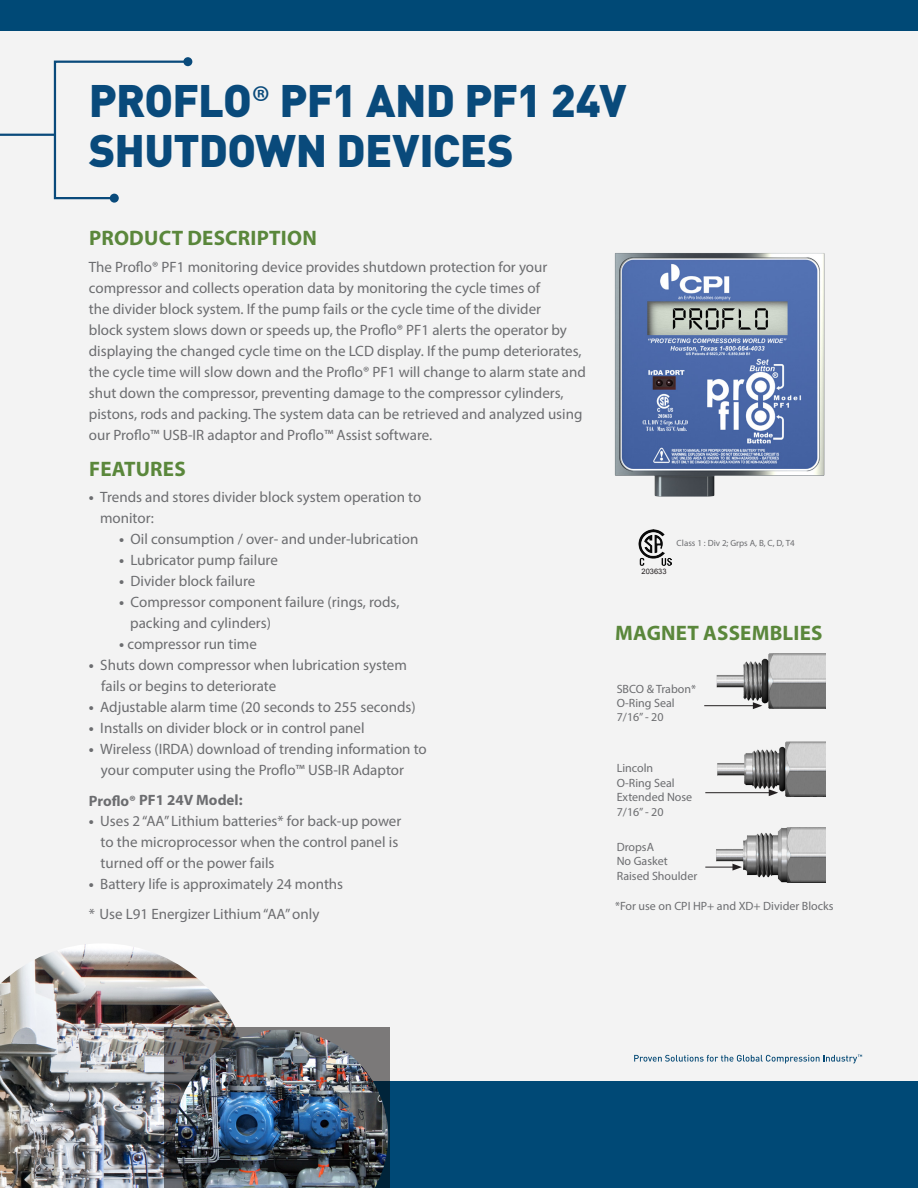
<style>
.page{position:relative;width:918px;height:1188px;background:#fff}
.page>*{position:absolute;margin:0;border:0;box-sizing:border-box;transform-origin:0 0}
.t1{font:900 45px "DIN";letter-spacing:-.02em;color:#094a7b}
.Bulleted_List{font:700 21px "Myriad Pro";letter-spacing:.01em;color:#5a873b}
.t2{font:15px/21px "Myriad Pro";color:#6c6d70}
.t3{font:700 15px "Myriad Pro";color:#6c6d70}
.t4{font:12px "Myriad Pro";color:#6c6d70}
.t5{font:9px "Myriad Pro";color:#6c6d70}
.Header_2{font:7.5px "Arial";color:#231f20}
.s1{font-family:"Myriad Pro";font-weight:400}
.s2{font-weight:700}
</style>
<div class="page">
<div style="left:0;top:13px;width:918px;height:1082px;background:#f3f3f3"></div>
<div style="left:0;top:0;width:918px;height:31px;background:#004976"></div>
<div style="left:0;top:1082px;width:918px;height:106px;background:#004976"></div>
<svg style="left:634px;top:1055px;width:228px;height:8px"></svg>
<img style="left:0;top:944px;width:250px;height:244px">
<div style="left:164px;top:1028px;width:226px;height:160px;background:#231f20;opacity:.57"></div>
<img style="left:175px;top:1030px;width:213px;height:158px">
<svg style="left:0;top:60px;width:189px;height:140px"></svg>
<div style="left:110px;top:194px;width:9px;height:9px;background:#094a7b;border-radius:50%"></div>
<div style="left:183px;top:57px;width:9px;height:9px;background:#094a7b;border-radius:50%"></div>
<img style="left:614px;top:253px;width:211px;height:244px">
<img style="left:639px;top:529px;width:32px;height:37px">
<img style="left:716px;top:653px;width:110px;height:229px">
<hr style="left:704px;top:705px;width:51px;height:1px;background:#231f20">
<svg style="left:753px;top:702px;width:9px;height:7px"></svg>
<hr style="left:705px;top:792px;width:66px;height:1px;background:#231f20">
<svg style="left:769px;top:789px;width:9px;height:7px"></svg>
<hr style="left:705px;top:867px;width:30px;height:1px;background:#231f20">
<svg style="left:733px;top:864px;width:9px;height:7px"></svg>
<p class="t1" style="left:89px;top:71px;width:539px">PROFLO<span class="s1">®</span> PF1 AND PF1 24V</p>
<p class="t1" style="left:89px;top:120px;width:427px">SHUTDOWN DEVICES</p>
<p class="Bulleted_List" style="left:89px;top:225px;width:229px">PRODUCT DESCRIPTION</p>
<p class="t2" style="left:89px;top:257px;width:460px">The Proflo® PF1 monitoring device provides shutdown protection for your</p>
<p class="t2" style="left:89px;top:278px;width:499px">compressor and collects operation data by monitoring the cycle times of<br>the divider block system. If the pump fails or the cycle time of the divider<br>block system slows down or speeds up, the Proflo® PF1 alerts the operator by displaying the changed cycle time on the LCD display. If the pump deteriorates, the cycle time will slow down and the Proflo® PF1 will change to alarm state and shut down the compressor, preventing damage to the compressor cylinders, pistons, rods and packing. The system data can be retrieved and analyzed using our Proflo™ USB-IR adaptor and Proflo™ Assist software.</p>
<p class="Bulleted_List" style="left:89px;top:456px;width:98px">FEATURES</p>
<p class="t2" style="left:89px;top:486px;width:334px"><span class="s2">•</span> Trends and stores divider block system operation to</p>
<p class="t2" style="left:100px;top:507px;width:55px">monitor:</p>
<p class="t2" style="left:119px;top:528px;width:301px"><span class="s2">•</span> Oil consumption / over- and under-lubrication</p>
<p class="t2" style="left:119px;top:549px;width:160px"><span class="s2">•</span> Lubricator pump failure</p>
<p class="t2" style="left:119px;top:570px;width:138px"><span class="s2">•</span> Divider block failure</p>
<p class="t2" style="left:119px;top:591px;width:282px"><span class="s2">•</span> Compressor component failure (rings, rods,</p>
<p class="t2" style="left:130px;top:612px;width:142px">packing and cylinders)</p>
<p class="t2" style="left:119px;top:633px;width:139px"><span class="s2">•</span> compressor run time</p>
<p class="t2" style="left:89px;top:654px;width:320px"><span class="s2">•</span> Shuts down compressor when lubrication system</p>
<p class="t2" style="left:101px;top:675px;width:177px">fails or begins to deteriorate</p>
<p class="t2" style="left:89px;top:696px;width:328px"><span class="s2">•</span> Adjustable alarm time (20 seconds to 255 seconds)</p>
<p class="t2" style="left:89px;top:717px;width:277px"><span class="s2">•</span> Installs on divider block or in control panel</p>
<p class="t2" style="left:89px;top:738px;width:339px"><span class="s2">•</span> Wireless (IRDA) download of trending information to</p>
<p class="t2" style="left:101px;top:759px;width:305px">your computer using the Proflo™ USB-IR Adaptor</p>
<p class="t3" style="left:89px;top:790px;width:155px">Proflo® PF1 24V Model:</p>
<p class="t2" style="left:89px;top:810px;width:314px"><span class="s2">•</span> Uses 2 “AA” Lithium batteries* for back-up power</p>
<p class="t2" style="left:101px;top:831px;width:299px">to the microprocessor when the control panel is</p>
<p class="t2" style="left:101px;top:852px;width:175px">turned off or the power fails</p>
<p class="t2" style="left:89px;top:873px;width:256px"><span class="s2">•</span> Battery life is approximately 24 months</p>
<p class="t2" style="left:89px;top:903px;width:232px">* Use L91 Energizer Lithium “AA” only</p>
<p class="Header_2" style="left:642px;top:567px;width:27px">203633</p>
<p class="t5" style="left:677px;top:538px;width:120px">Class 1 : Div 2; Grps A, B, C, D, T4</p>
<p class="Bulleted_List" style="left:615px;top:619px;width:209px">MAGNET ASSEMBLIES</p>
<p class="t4" style="left:617px;top:681px;width:81px">SBCO &amp; Trabon*</p>
<p class="t4" style="left:617px;top:696px;width:60px">O-Ring Seal</p>
<p class="t4" style="left:617px;top:710px;width:48px">7/16” - 20</p>
<p class="t4" style="left:617px;top:761px;width:38px">Lincoln</p>
<p class="t4" style="left:617px;top:775px;width:60px">O-Ring Seal</p>
<p class="t4" style="left:617px;top:790px;width:77px">Extended Nose</p>
<p class="t4" style="left:617px;top:804px;width:48px">7/16” - 20</p>
<p class="t4" style="left:617px;top:839px;width:39px">DropsA</p>
<p class="t4" style="left:617px;top:854px;width:53px">No Gasket</p>
<p class="t4" style="left:617px;top:868px;width:82px">Raised Shoulder</p>
<p class="t4" style="left:615px;top:898px;width:220px">*For use on CPI HP+ and XD+ Divider Blocks</p>
</div>
